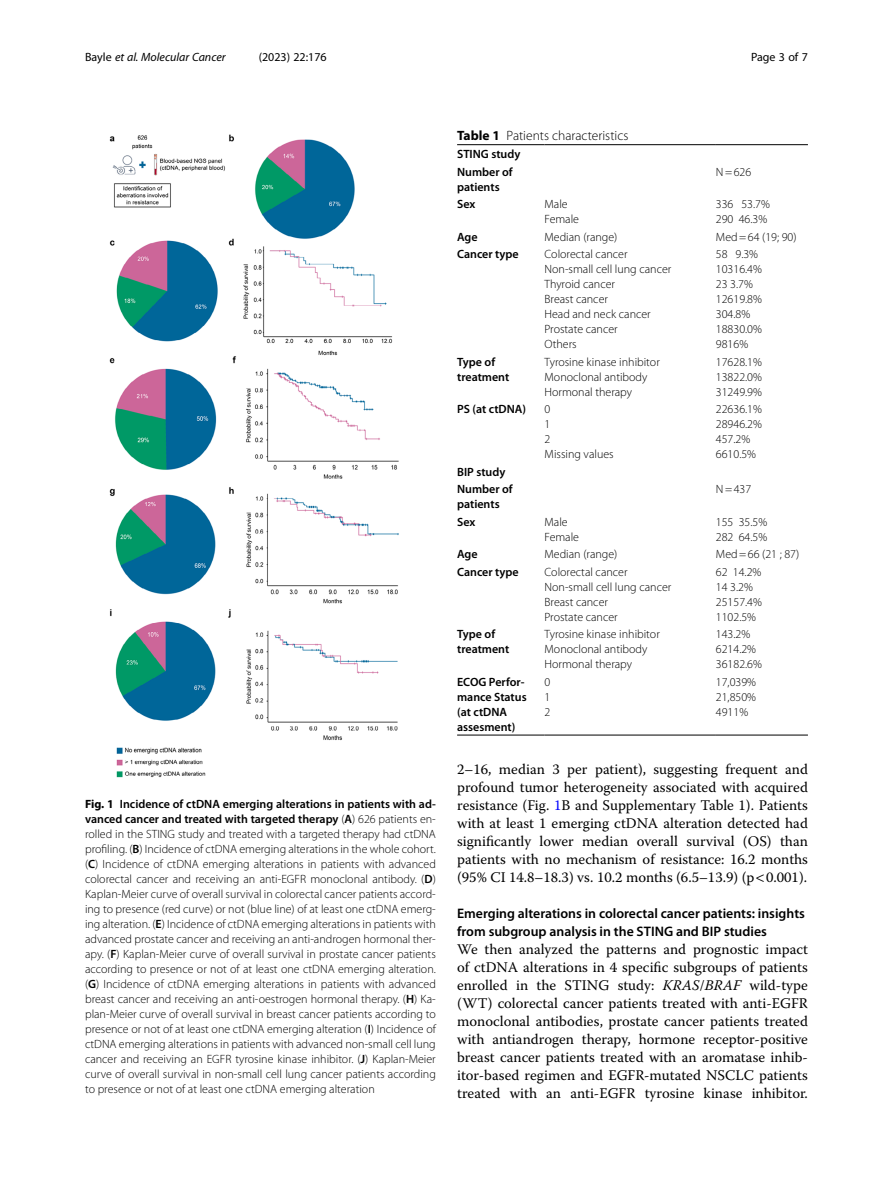
<style>
.page{position:relative;width:893px;height:1191px;background:#fff}
.page>*{position:absolute;margin:0;border:0;box-sizing:border-box;transform-origin:0 0}
.Body_Text{font:14.7px/18px "Warnock Pro";color:#000;text-align:justify}
.Body_Text_Indent{font:14.7px/18px "Warnock Pro";color:#000;text-align:justify}
.Head_2{font:600 13.8px/18px "Myriad Pro";color:#000}
.Table_Caption{font:300 13.5px "Myriad Pro";color:#000}
.Figure_Caption{font:300 12px/15px "Myriad Pro";color:#000;text-align:justify}
.Table_Body{font:300 12px "Myriad Pro";color:#000}
.Table_Body-2{font:600 12px/15px "Myriad Pro";color:#000}
.t1{font:italic 12px "Myriad Pro";color:#000}
.t2{font:12px "Myriad Pro";color:#000}
.s1{font-style:normal}
.s2{font-weight:700}
.s3{font-weight:600}
.s4{color:#00f}
.s5{font-style:italic}
</style>
<div class="page">
<hr style="left:457px;top:735px;width:87px;height:1px;background:#000">
<hr style="left:544px;top:735px;width:172px;height:1px;background:#000">
<hr style="left:716px;top:735px;width:92px;height:1px;background:#000">
<hr style="left:457px;top:144px;width:87px;height:1px;background:#000">
<hr style="left:544px;top:144px;width:172px;height:1px;background:#000">
<hr style="left:716px;top:144px;width:92px;height:1px;background:#000">
<img style="left:109px;top:134px;width:290px;height:644px">
<p class="t1" style="left:85px;top:50px;width:142px"><span class="s1">Bayle</span> et al. Molecular Cancer</p>
<p class="t2" style="left:259px;top:50px;width:70px">(2023) 22:176</p>
<p class="t2" style="left:751px;top:50px;width:58px">Page 3 of 7</p>
<p class="Table_Caption" style="left:457px;top:128px;width:173px"><span class="s2">Table 1</span> Patients characteristics</p>
<p class="Table_Body-2" style="left:457px;top:146px;width:65px">STING study</p>
<p class="Table_Body-2" style="left:457px;top:164px;width:57px">Number of patients</p>
<p class="Table_Body" style="left:716px;top:165px;width:37px">N=626</p>
<p class="Table_Body-2" style="left:457px;top:196px;width:20px">Sex</p>
<p class="Table_Body" style="left:544px;top:197px;width:25px">Male</p>
<p class="Table_Body" style="left:544px;top:212px;width:36px">Female</p>
<p class="Table_Body" style="left:716px;top:197px;width:55px">336 53.7%</p>
<p class="Table_Body" style="left:716px;top:212px;width:53px">290 46.3%</p>
<p class="Table_Body-2" style="left:457px;top:229px;width:22px">Age</p>
<p class="Table_Body" style="left:544px;top:230px;width:74px">Median (range)</p>
<p class="Table_Body" style="left:716px;top:230px;width:82px">Med=64 (19; 90)</p>
<p class="Table_Body-2" style="left:457px;top:246px;width:63px">Cancer type</p>
<p class="Table_Body" style="left:544px;top:247px;width:85px">Colorectal cancer</p>
<p class="Table_Body" style="left:544px;top:262px;width:128px">Non-small cell lung cancer</p>
<p class="Table_Body" style="left:544px;top:277px;width:72px">Thyroid cancer</p>
<p class="Table_Body" style="left:544px;top:292px;width:65px">Breast cancer</p>
<p class="Table_Body" style="left:544px;top:307px;width:108px">Head and neck cancer</p>
<p class="Table_Body" style="left:544px;top:322px;width:75px">Prostate cancer</p>
<p class="Table_Body" style="left:544px;top:337px;width:34px">Others</p>
<p class="Table_Body" style="left:716px;top:247px;width:44px">58 9.3%</p>
<p class="Table_Body" style="left:716px;top:262px;width:48px">10316.4%</p>
<p class="Table_Body" style="left:716px;top:277px;width:38px">23 3.7%</p>
<p class="Table_Body" style="left:716px;top:292px;width:48px">12619.8%</p>
<p class="Table_Body" style="left:716px;top:307px;width:36px">304.8%</p>
<p class="Table_Body" style="left:716px;top:322px;width:48px">18830.0%</p>
<p class="Table_Body" style="left:716px;top:337px;width:34px">9816%</p>
<p class="Table_Body-2" style="left:457px;top:354px;width:54px">Type of treatment</p>
<p class="Table_Body" style="left:544px;top:355px;width:117px">Tyrosine kinase inhibitor</p>
<p class="Table_Body" style="left:544px;top:370px;width:104px">Monoclonal antibody</p>
<p class="Table_Body" style="left:544px;top:385px;width:89px">Hormonal therapy</p>
<p class="Table_Body-2" style="left:457px;top:401px;width:70px">PS (at ctDNA)</p>
<p class="Table_Body" style="left:544px;top:402px;width:7px">0</p>
<p class="Table_Body" style="left:544px;top:417px;width:7px">1</p>
<p class="Table_Body" style="left:544px;top:432px;width:7px">2</p>
<p class="Table_Body" style="left:544px;top:447px;width:71px">Missing values</p>
<p class="Table_Body" style="left:716px;top:355px;width:48px">17628.1%</p>
<p class="Table_Body" style="left:716px;top:370px;width:48px">13822.0%</p>
<p class="Table_Body" style="left:716px;top:385px;width:48px">31249.9%</p>
<p class="Table_Body" style="left:716px;top:402px;width:48px">22636.1%</p>
<p class="Table_Body" style="left:716px;top:417px;width:48px">28946.2%</p>
<p class="Table_Body" style="left:716px;top:432px;width:36px">457.2%</p>
<p class="Table_Body" style="left:716px;top:447px;width:42px">6610.5%</p>
<p class="Table_Body-2" style="left:457px;top:464px;width:50px">BIP study</p>
<p class="Table_Body-2" style="left:457px;top:481px;width:57px">Number of patients</p>
<p class="Table_Body" style="left:716px;top:482px;width:37px">N=437</p>
<p class="Table_Body-2" style="left:457px;top:514px;width:20px">Sex</p>
<p class="Table_Body" style="left:544px;top:515px;width:25px">Male</p>
<p class="Table_Body" style="left:544px;top:530px;width:36px">Female</p>
<p class="Table_Body" style="left:716px;top:515px;width:53px">155 35.5%</p>
<p class="Table_Body" style="left:716px;top:530px;width:53px">282 64.5%</p>
<p class="Table_Body-2" style="left:457px;top:546px;width:22px">Age</p>
<p class="Table_Body" style="left:544px;top:547px;width:74px">Median (range)</p>
<p class="Table_Body" style="left:716px;top:547px;width:85px">Med=66 (21 ; 87)</p>
<p class="Table_Body-2" style="left:457px;top:564px;width:63px">Cancer type</p>
<p class="Table_Body" style="left:544px;top:565px;width:85px">Colorectal cancer</p>
<p class="Table_Body" style="left:544px;top:580px;width:128px">Non-small cell lung cancer</p>
<p class="Table_Body" style="left:544px;top:595px;width:65px">Breast cancer</p>
<p class="Table_Body" style="left:544px;top:610px;width:75px">Prostate cancer</p>
<p class="Table_Body" style="left:716px;top:565px;width:47px">62 14.2%</p>
<p class="Table_Body" style="left:716px;top:580px;width:38px">14 3.2%</p>
<p class="Table_Body" style="left:716px;top:595px;width:48px">25157.4%</p>
<p class="Table_Body" style="left:716px;top:610px;width:42px">1102.5%</p>
<p class="Figure_Caption" style="left:85px;top:797px;width:352px"><span class="s2">Fig. 1</span> <span class="s3">Incidence of ctDNA emerging alterations in patients with ad&shy;vanced cancer and treated with targeted therapy</span> (<span class="s3">A</span>) 626 patients en&shy;rolled in the STING study and treated with a targeted therapy had ctDNA profiling. (<span class="s3">B</span>) Incidence of ctDNA emerging alterations in the whole cohort. (<span class="s3">C</span>) Incidence of ctDNA emerging alterations in patients with advanced colorectal cancer and receiving an anti-EGFR monoclonal antibody. (<span class="s3">D</span>)<br>Kaplan-Meier curve of overall survival in colorectal cancer patients accord&shy;ing to presence (red curve) or not (blue line) of at least one ctDNA emerg&shy;ing alteration. (<span class="s3">E</span>) Incidence of ctDNA emerging alterations in patients with advanced prostate cancer and receiving an anti-androgen hormonal ther&shy;apy. (<span class="s3">F</span>) Kaplan-Meier curve of overall survival in prostate cancer patients according to presence or not of at least one ctDNA emerging alteration. (<span class="s3">G</span>) Incidence of ctDNA emerging alterations in patients with advanced breast cancer and receiving an anti-oestrogen hormonal therapy. (<span class="s3">H</span>) Ka&shy;plan-Meier curve of overall survival in breast cancer patients according to presence or not of at least one ctDNA emerging alteration (<span class="s3">I</span>) Incidence of ctDNA emerging alterations in patients with advanced non-small cell lung cancer and receiving an EGFR tyrosine kinase inhibitor. (<span class="s3">J</span>) Kaplan-Meier curve of overall survival in non-small cell lung cancer patients according to presence or not of at least one ctDNA emerging alteration</p>
<p class="Table_Body-2" style="left:457px;top:626px;width:54px">Type of treatment</p>
<p class="Table_Body" style="left:544px;top:627px;width:117px">Tyrosine kinase inhibitor</p>
<p class="Table_Body" style="left:544px;top:642px;width:104px">Monoclonal antibody</p>
<p class="Table_Body" style="left:544px;top:657px;width:89px">Hormonal therapy</p>
<p class="Table_Body-2" style="left:457px;top:674px;width:71px">ECOG Perfor&shy;mance Status (at ctDNA assesment)</p>
<p class="Table_Body" style="left:544px;top:675px;width:7px">0</p>
<p class="Table_Body" style="left:544px;top:690px;width:7px">1</p>
<p class="Table_Body" style="left:544px;top:705px;width:7px">2</p>
<p class="Table_Body" style="left:716px;top:627px;width:36px">143.2%</p>
<p class="Table_Body" style="left:716px;top:642px;width:42px">6214.2%</p>
<p class="Table_Body" style="left:716px;top:657px;width:48px">36182.6%</p>
<p class="Table_Body" style="left:716px;top:675px;width:42px">17,039%</p>
<p class="Table_Body" style="left:716px;top:690px;width:42px">21,850%</p>
<p class="Table_Body" style="left:716px;top:705px;width:34px">4911%</p>
<p class="Body_Text_Indent" style="left:457px;top:760px;width:352px">2–16, median 3 per patient), suggesting frequent and profound tumor heterogeneity associated with acquired resistance (Fig. <span class="s4">1</span>B and Supplementary Table 1). Patients with at least 1 emerging ctDNA alteration detected had significantly lower median overall survival (OS) than patients with no mechanism of resistance: 16.2 months (95% CI 14.8–18.3) vs. 10.2 months (6.5–13.9) (p 0.001).</p>
<p class="Head_2" style="left:457px;top:904px;width:349px">Emerging alterations in colorectal cancer patients: insights from subgroup analysis in the STING and BIP studies</p>
<p class="Body_Text" style="left:457px;top:940px;width:352px">We then analyzed the patterns and prognostic impact of ctDNA alterations in 4 specific subgroups of patients enrolled in the STING study: <span class="s5">KRAS</span>/<span class="s5">BRAF</span> wild-type (WT) colorectal cancer patients treated with anti-EGFR monoclonal antibodies, prostate cancer patients treated with antiandrogen therapy, hormone receptor-positive breast cancer patients treated with an aromatase inhib&shy;itor-based regimen and EGFR-mutated NSCLC patients treated with an anti-EGFR tyrosine kinase inhibitor.</p>
</div>
